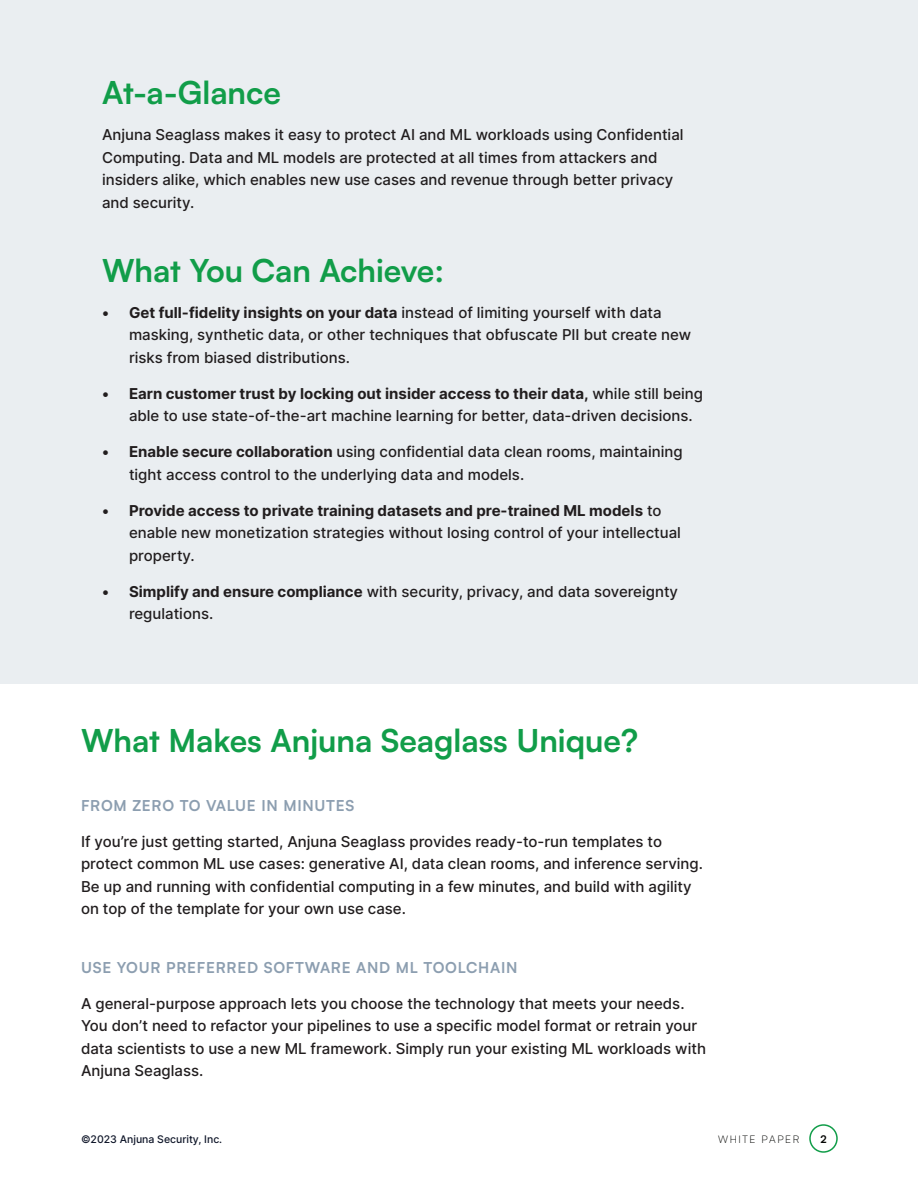
<style>
.page{position:relative;width:918px;height:1188px;background:#fff}
.page>*{position:absolute;margin:0;border:0;box-sizing:border-box;transform-origin:0 0}
.t1{font:700 31.5px "Satoshi";color:#119d49}
.t2{font:500 15px/22.5px "Inter";color:#211d1e}
.t3{font:700 15px "Satoshi";letter-spacing:.05em;color:#8c9eb0}
.t4{font:500 10.5px "Inter";color:#0e1528}
.t5{font:300 10.5px "Satoshi";letter-spacing:.15em;color:#040503}
.t6{font:700 10.5px "Satoshi";color:#040503}
.s1{font-weight:700}
</style>
<div class="page">
<div style="left:0;top:0;width:918px;height:684px;background:#eaeef1"></div>
<div style="left:809px;top:1124px;width:29px;height:29px;border:2px solid #119d49;border-radius:50%"></div>
<h1 class="t1" style="left:102px;top:70px;width:181px">At-a-Glance</h1>
<p class="t2" style="left:102px;top:123px;width:583px">Anjuna Seaglass makes it easy to protect AI and ML workloads using Confidential Computing. Data and ML models are protected at all times from attackers and insiders alike, which enables new use cases and revenue through better privacy and security.</p>
<h1 class="t1" style="left:102px;top:247px;width:344px">What You Can Achieve:</h1>
<p class="t2" style="left:129px;top:301px;width:564px;text-indent:-27px"><span class="s1">• Get full-fidelity insights on your data</span> instead of limiting yourself with data masking, synthetic data, or other techniques that obfuscate PII but create new risks from biased distributions.</p>
<p class="t2" style="left:129px;top:382px;width:576px;text-indent:-27px"><span class="s1">• Earn customer trust by locking out insider access to their data,</span> while still being able to use state-of-the-art machine learning for better, data-driven decisions.</p>
<p class="t2" style="left:129px;top:440px;width:555px;text-indent:-27px"><span class="s1">• Enable secure collaboration</span> using confidential data clean rooms, maintaining tight access control to the underlying data and models.</p>
<p class="t2" style="left:129px;top:499px;width:554px;text-indent:-27px"><span class="s1">• Provide access to private training datasets and pre-trained ML models</span> to enable new monetization strategies without losing control of your intellectual property.</p>
<p class="t2" style="left:129px;top:580px;width:551px;text-indent:-27px"><span class="s1">• Simplify and ensure compliance</span> with security, privacy, and data sovereignty regulations.</p>
<h1 class="t1" style="left:81px;top:718px;width:559px">What Makes Anjuna Seaglass Unique?</h1>
<p class="t3" style="left:81px;top:795px;width:275px">FROM ZERO TO VALUE IN MINUTES</p>
<p class="t2" style="left:81px;top:830px;width:624px">If you’re just getting started, Anjuna Seaglass provides ready-to-run templates to protect common ML use cases: generative AI, data clean rooms, and inference serving.<br>Be up and running with confidential computing in a few minutes, and build with agility on top of the template for your own use case.</p>
<p class="t3" style="left:81px;top:957px;width:438px">USE YOUR PREFERRED SOFTWARE AND ML TOOLCHAIN</p>
<p class="t2" style="left:81px;top:992px;width:627px">A general-purpose approach lets you choose the technology that meets your needs.<br>You don’t need to refactor your pipelines to use a specific model format or retrain your data scientists to use a new ML framework. Simply run your existing ML workloads with Anjuna Seaglass.</p>
<p class="t4" style="left:81px;top:1131px;width:143px">©2023 Anjuna Security, Inc.</p>
<p class="t5" style="left:718px;top:1132px;width:83px">WHITE PAPER</p>
<p class="t6" style="left:820px;top:1131px;width:8px">2</p>
</div>
